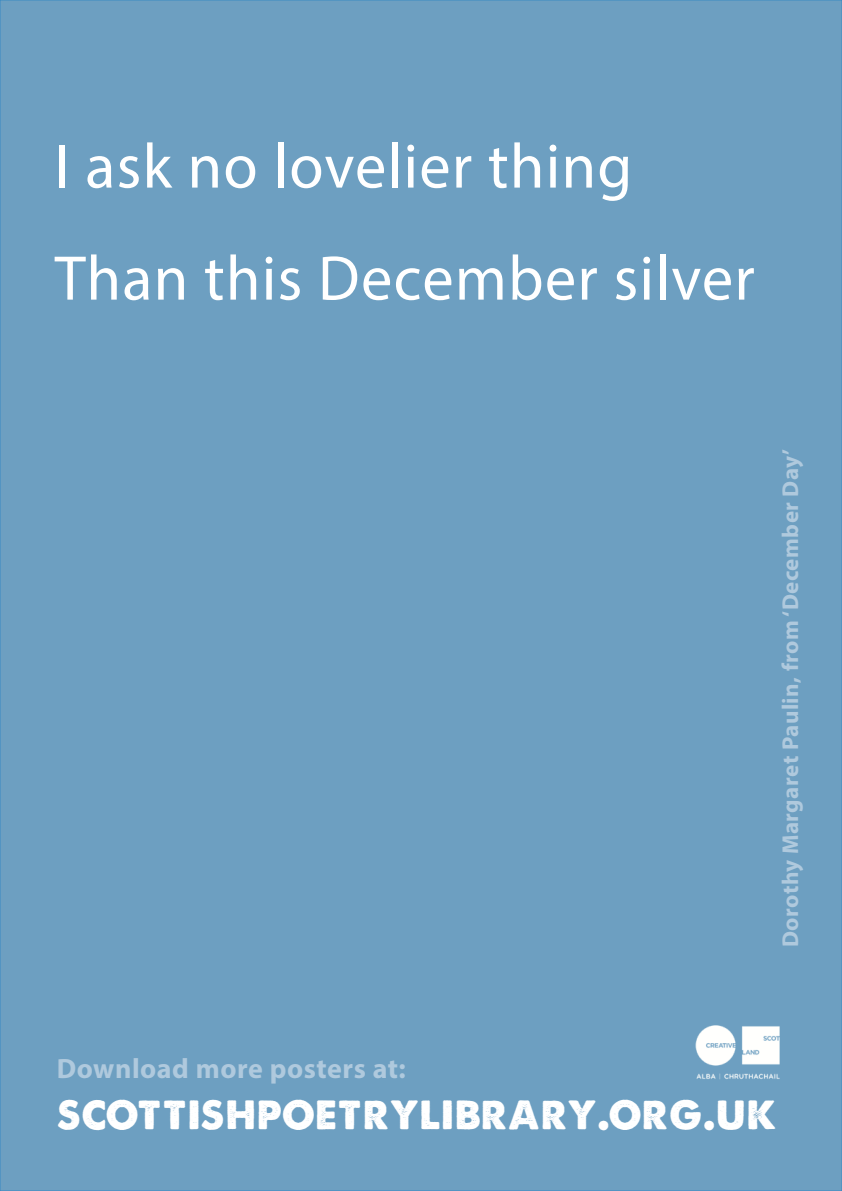
<style>
.page{position:relative;width:842px;height:1191px;background:#6d9fc1}
.page>*{position:absolute;margin:0;border:0;box-sizing:border-box;transform-origin:0 0}
.t1{font:63.6px "Myriad Pro";letter-spacing:.02em;color:#fff}
.t2{font:43px "A Loveof Thunder";letter-spacing:.02em;color:#fff}
.t3{font:700 28px "Myriad Pro";letter-spacing:.02em;color:#afc9dd}
.t4{font:700 23px "Myriad Pro";letter-spacing:.02em;color:#afc9dd}
</style>
<div class="page">
<img style="left:695px;top:1025px;width:85px;height:54px">
<p class="t1" style="left:55px;top:127px;width:579px">I ask no lovelier thing</p>
<p class="t1" style="left:55px;top:239px;width:702px">Than this December silver</p>
<p class="t4" style="left:775px;top:947px;width:500px;rotate:-90deg">Dorothy Margaret Paulin, from ‘December Day’</p>
<p class="t3" style="left:57px;top:1050px;width:351px">Download more posters at:</p>
<p class="t2" style="left:57px;top:1086px;width:722px">SCOTTISHPOETRYLIBRARY.ORG.UK</p>
</div>
